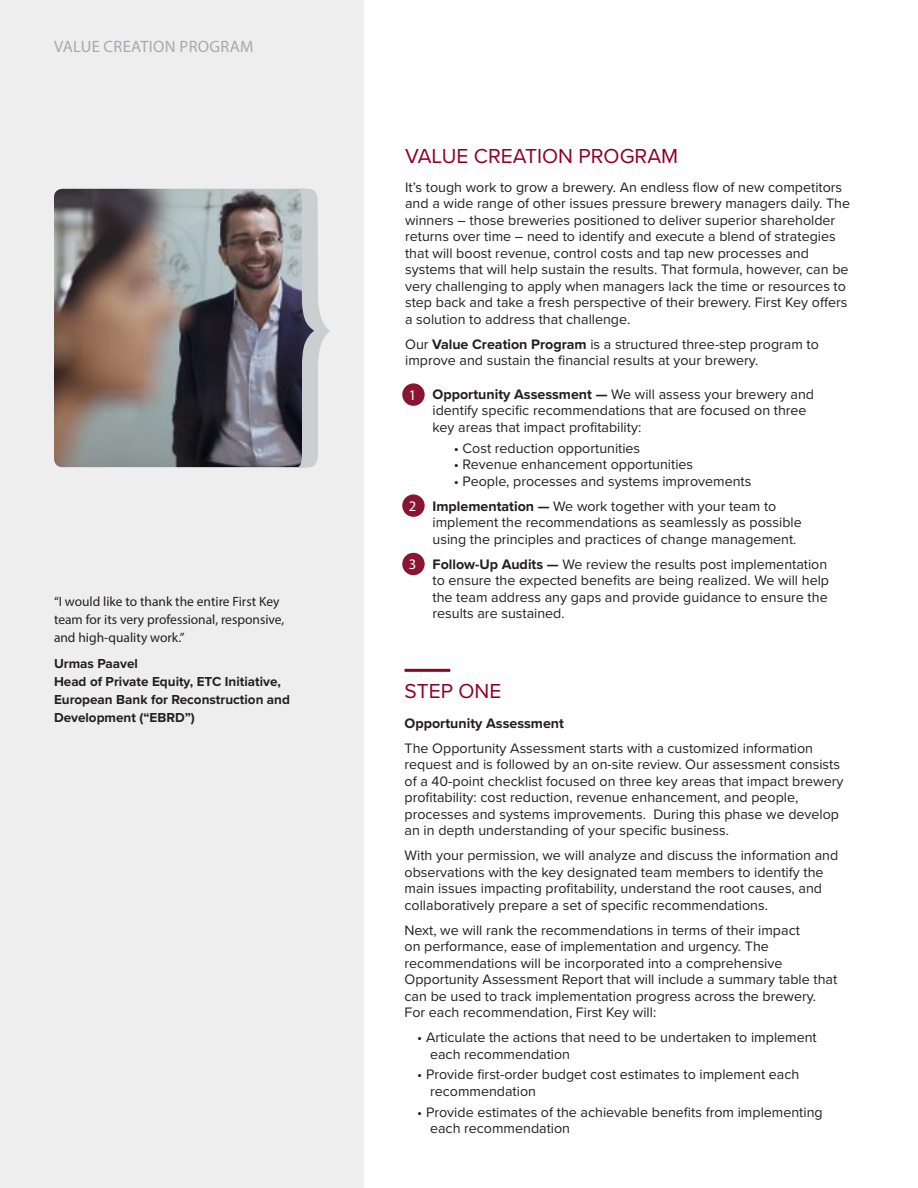
<style>
.page{position:relative;width:918px;height:1188px;background:#fff}
.page>*{position:absolute;margin:0;border:0;box-sizing:border-box;transform-origin:0 0}
.t1{font:21px "Proxima Nova";color:#900126}
.t2{font:16.5px "Myriad Pro";letter-spacing:.02em;color:#a8a9ad}
.t3{font:14.7px "Myriad Pro";color:#fff}
.t4{font:14.25px/16.5px "Proxima Nova";color:#231f20}
.t5{font:700 14.25px "Proxima Nova";color:#231f20}
.t6{font:700 13.5px/18px "Proxima Nova";color:#231f20}
.t7{font:13.5px/18px "Myriad Pro";color:#231f20}
.s1{font-weight:700}
</style>
<div class="page">
<div style="left:0;top:0;width:364px;height:1188px;background:#eeeeef"></div>
<img style="left:54px;top:189px;width:243px;height:278px">
<svg style="left:297px;top:188px;width:33px;height:279px"></svg>
<div style="left:402px;top:383px;width:23px;height:23px;background:#8b1431;border-radius:50%"></div>
<div style="left:402px;top:553px;width:23px;height:22px;background:#8b1431;border-radius:50%"></div>
<div style="left:402px;top:494px;width:23px;height:23px;background:#8b1431;border-radius:50%"></div>
<hr style="left:405px;top:669px;width:45px;height:3px;background:#900126">
<p class="t2" style="left:54px;top:37px;width:201px">VALUE CREATION PROGRAM</p>
<p class="t7" style="left:54px;top:592px;width:232px">“I would like to thank the entire First Key team for its very professional, responsive, and high-quality work.”</p>
<p class="t6" style="left:54px;top:655px;width:238px">Urmas Paavel<br>Head of Private Equity, ETC Initiative,<br>European Bank for Reconstruction and<br>Development (“EBRD”)</p>
<p class="t1" style="left:405px;top:143px;width:275px">VALUE CREATION PROGRAM</p>
<p class="t4" style="left:405px;top:179px;width:447px">It’s tough work to grow a brewery. An endless flow of new competitors and a wide range of other issues pressure brewery managers daily. The winners – those breweries positioned to deliver superior shareholder returns over time – need to identify and execute a blend of strategies that will boost revenue, control costs and tap new processes and systems that will help sustain the results. That formula, however, can be very challenging to apply when managers lack the time or resources to step back and take a fresh perspective of their brewery. First Key offers a solution to address that challenge.</p>
<p class="t4" style="left:405px;top:336px;width:415px">Our <span class="s1">Value Creation Program</span> is a structured three-step program to improve and sustain the financial results at your brewery.</p>
<p class="t3" style="left:409px;top:386px;width:9px">1</p>
<p class="t3" style="left:409px;top:497px;width:9px">2</p>
<p class="t3" style="left:409px;top:555px;width:9px">3</p>
<p class="t4" style="left:433px;top:386px;width:383px"><span class="s1">Opportunity Assessment —</span> We will assess your brewery and identify specific recommendations that are focused on three key areas that impact profitability:</p>
<p class="t4" style="left:454px;top:440px;width:188px">• Cost reduction opportunities</p>
<p class="t4" style="left:454px;top:456px;width:241px">• Revenue enhancement opportunities</p>
<p class="t4" style="left:454px;top:473px;width:299px">• People, processes and systems improvements</p>
<p class="t4" style="left:433px;top:498px;width:371px"><span class="s1">Implementation —</span> We work together with your team to implement the recommendations as seamlessly as possible using the principles and practices of change management.</p>
<p class="t4" style="left:433px;top:556px;width:398px"><span class="s1">Follow-Up Audits —</span> We review the results post implementation to ensure the expected benefits are being realized. We will help the team address any gaps and provide guidance to ensure the results are sustained.</p>
<p class="t1" style="left:405px;top:679px;width:98px">STEP ONE</p>
<p class="t5" style="left:405px;top:714px;width:161px">Opportunity Assessment</p>
<p class="t4" style="left:405px;top:740px;width:440px">The Opportunity Assessment starts with a customized information request and is followed by an on-site review. Our assessment consists of a 40-point checklist focused on three key areas that impact brewery profitability: cost reduction, revenue enhancement, and people, processes and systems improvements. During this phase we develop an in depth understanding of your specific business.</p>
<p class="t4" style="left:405px;top:847px;width:435px">With your permission, we will analyze and discuss the information and observations with the key designated team members to identify the main issues impacting profitability, understand the root causes, and collaboratively prepare a set of specific recommendations.</p>
<p class="t4" style="left:405px;top:922px;width:434px">Next, we will rank the recommendations in terms of their impact<br>on performance, ease of implementation and urgency. The recommendations will be incorporated into a comprehensive Opportunity Assessment Report that will include a summary table that can be used to track implementation progress across the brewery.<br>For each recommendation, First Key will:</p>
<p class="t4" style="left:430px;top:1029px;width:388px;text-indent:-13px">• Articulate the actions that need to be undertaken to implement each recommendation</p>
<p class="t4" style="left:430px;top:1067px;width:371px;text-indent:-13px">• Provide first-order budget cost estimates to implement each recommendation</p>
<p class="t4" style="left:430px;top:1104px;width:394px;text-indent:-13px">• Provide estimates of the achievable benefits from implementing each recommendation</p>
</div>
